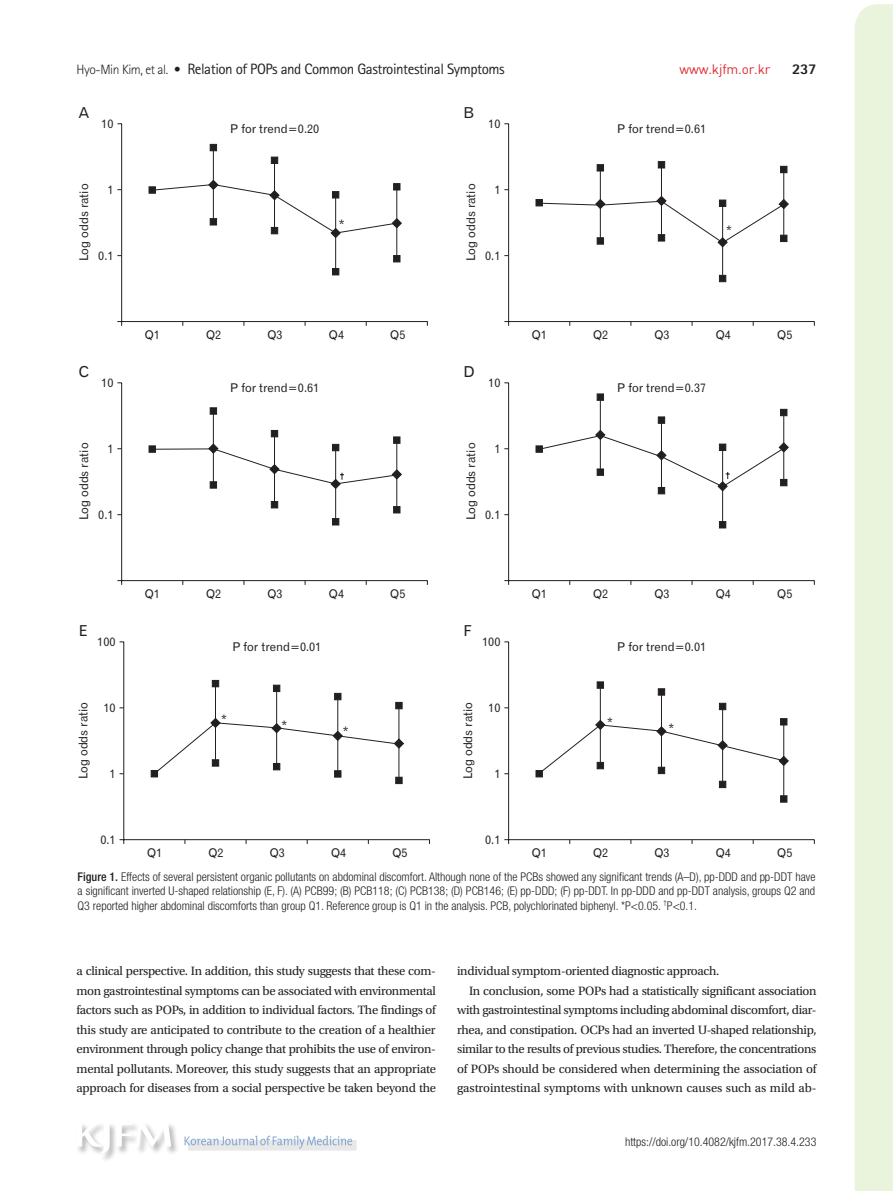
<style>
.page{position:relative;width:893px;height:1191px;background:#fff}
.page>*{position:absolute;margin:0;border:0;box-sizing:border-box;transform-origin:0 0}
.t1{font:15px "Rotis Sans Serif Std";letter-spacing:-.03em;color:#231f20}
.t2{font:15px "Gothic 720 BT Roman B";color:#231f20}
.t3{font:800 15px "Rotis Sans Serif Std";color:#231f20}
.t4{font:13.5px "Dinreg";letter-spacing:-.01em;color:#e02a30}
.t5{font:12.9px "Gothic 720 BT Roman B";color:#231f20}
.t6{font:12.75px/19.5px "Utopia Std";letter-spacing:-.025em;color:#231f20;text-align:justify}
.t7{font:12.75px "Utopia Std";letter-spacing:-.005em;color:#231f20}
.t8{font:300 condensed 12px/14.4px "Helvetica Neue LT Std";color:#231f20;text-align:justify}
.t9{font:12px "Gothic 720 BT Roman B";color:#231f20}
.s1{font-weight:300;font-size:13.5px}
.s2{font-weight:500}
</style>
<div class="page">
<div style="left:855px;top:4px;width:38px;height:1187px;background:#eaf3dc"></div>
<div style="left:188px;top:1140px;width:169px;height:10px;background:#e8e8e9"></div>
<svg style="left:185px;top:1135px;width:167px;height:13px"></svg>
<div style="left:76px;top:1122px;width:104px;height:40px;background:#231f20;opacity:.3"></div>
<svg style="left:77px;top:1122px;width:94px;height:32px"></svg>
<svg style="left:149px;top:186px;width:2px;height:8px"></svg>
<svg style="left:151px;top:123px;width:664px;height:203px"></svg>
<div style="left:536px;top:199px;width:7px;height:7px;background:#231f20;border:1px solid #231f20"></div>
<svg style="left:595px;top:198px;width:11px;height:2px"></svg>
<hr style="left:600px;top:166px;width:1px;height:76px;background:#231f20">
<div style="left:597px;top:164px;width:7px;height:7px;background:#231f20;border:1px solid #231f20"></div>
<svg style="left:656px;top:195px;width:11px;height:5px"></svg>
<hr style="left:661px;top:163px;width:1px;height:76px;background:#231f20">
<div style="left:658px;top:161px;width:7px;height:7px;background:#231f20;border:1px solid #231f20"></div>
<svg style="left:778px;top:198px;width:11px;height:12px"></svg>
<hr style="left:783px;top:168px;width:1px;height:72px;background:#231f20">
<div style="left:780px;top:166px;width:7px;height:7px;background:#231f20;border:1px solid #231f20"></div>
<div style="left:780px;top:235px;width:7px;height:7px;background:#231f20"></div>
<svg style="left:117px;top:200px;width:668px;height:382px"></svg>
<svg style="left:151px;top:382px;width:664px;height:203px"></svg>
<svg style="left:595px;top:429px;width:11px;height:6px"></svg>
<hr style="left:600px;top:397px;width:1px;height:76px;background:#231f20">
<div style="left:597px;top:393px;width:7px;height:8px;background:#231f20;border:1px solid #231f20"></div>
<hr style="left:661px;top:417px;width:1px;height:76px;background:#231f20">
<div style="left:658px;top:416px;width:7px;height:8px;background:#231f20;border:1px solid #231f20"></div>
<svg style="left:785px;top:442px;width:4px;height:11px"></svg>
<hr style="left:783px;top:409px;width:1px;height:76px;background:#231f20">
<div style="left:780px;top:409px;width:7px;height:7px;background:#231f20"></div>
<div style="left:780px;top:479px;width:7px;height:7px;background:#231f20"></div>
<svg style="left:119px;top:435px;width:666px;height:409px"></svg>
<div style="left:151px;top:770px;width:7px;height:7px;background:#231f20;border:1px solid #231f20"></div>
<svg style="left:153px;top:641px;width:662px;height:203px"></svg>
<div style="left:536px;top:770px;width:7px;height:7px;background:#231f20"></div>
<hr style="left:600px;top:686px;width:1px;height:77px;background:#231f20">
<div style="left:597px;top:681px;width:7px;height:7px;background:#231f20;border:1px solid #231f20"></div>
<hr style="left:661px;top:693px;width:1px;height:76px;background:#231f20">
<div style="left:658px;top:688px;width:7px;height:7px;background:#231f20;border:1px solid #231f20"></div>
<hr style="left:722px;top:706px;width:1px;height:78px;background:#231f20">
<div style="left:719px;top:703px;width:7px;height:7px;background:#231f20;border:1px solid #231f20"></div>
<div style="left:719px;top:781px;width:7px;height:7px;background:#231f20;border:1px solid #231f20"></div>
<hr style="left:783px;top:723px;width:1px;height:76px;background:#231f20">
<div style="left:780px;top:795px;width:7px;height:7px;background:#231f20;border:1px solid #231f20"></div>
<svg style="left:538px;top:719px;width:251px;height:55px"></svg>
<p class="t1" style="left:77px;top:60px;width:430px"><span class="s1">Hyo-Min Kim, et al. •</span> Relation of POPs and Common Gastrointestinal Symptoms</p>
<p class="t2" style="left:79px;top:107px;width:12px">A</p>
<p class="t2" style="left:463px;top:107px;width:12px">B</p>
<p class="t9" style="left:101px;top:119px;width:14px">10</p>
<p class="t9" style="left:230px;top:124px;width:90px">P for trend=0.20</p>
<p class="t9" style="left:488px;top:119px;width:14px">10</p>
<p class="t9" style="left:79px;top:261px;width:79px;rotate:-90deg">Log odds ratio</p>
<p class="t9" style="left:466px;top:261px;width:79px;rotate:-90deg">Log odds ratio</p>
<p class="t9" style="left:107px;top:185px;width:8px">1</p>
<p class="t5" style="left:338px;top:219px;width:8px">*</p>
<p class="t9" style="left:98px;top:251px;width:17px">0.1</p>
<p class="t9" style="left:494px;top:185px;width:8px">1</p>
<p class="t9" style="left:485px;top:251px;width:17px">0.1</p>
<p class="t9" style="left:145px;top:330px;width:17px">Q1</p>
<p class="t9" style="left:206px;top:330px;width:17px">Q2</p>
<p class="t9" style="left:268px;top:330px;width:17px">Q3</p>
<p class="t9" style="left:329px;top:330px;width:17px">Q4</p>
<p class="t9" style="left:390px;top:330px;width:17px">Q5</p>
<p class="t2" style="left:79px;top:366px;width:12px">C</p>
<p class="t2" style="left:463px;top:365px;width:13px">D</p>
<p class="t9" style="left:101px;top:378px;width:14px">10</p>
<p class="t9" style="left:230px;top:383px;width:90px">P for trend=0.61</p>
<p class="t9" style="left:488px;top:378px;width:14px">10</p>
<p class="t9" style="left:79px;top:520px;width:79px;rotate:-90deg">Log odds ratio</p>
<p class="t9" style="left:107px;top:444px;width:8px">1</p>
<p class="t9" style="left:98px;top:510px;width:17px">0.1</p>
<p class="t9" style="left:466px;top:520px;width:79px;rotate:-90deg">Log odds ratio</p>
<p class="t9" style="left:494px;top:444px;width:8px">1</p>
<p class="t9" style="left:485px;top:510px;width:17px">0.1</p>
<p class="t9" style="left:145px;top:589px;width:17px">Q1</p>
<p class="t9" style="left:206px;top:589px;width:17px">Q2</p>
<p class="t9" style="left:268px;top:589px;width:17px">Q3</p>
<p class="t9" style="left:329px;top:589px;width:17px">Q4</p>
<p class="t9" style="left:390px;top:589px;width:17px">Q5</p>
<p class="t9" style="left:532px;top:330px;width:17px">Q1</p>
<p class="t9" style="left:532px;top:589px;width:17px">Q1</p>
<p class="t4" style="left:679px;top:61px;width:93px">www.kjfm.or.kr</p>
<p class="t3" style="left:792px;top:60px;width:26px">237</p>
<p class="t9" style="left:617px;top:124px;width:90px">P for trend=0.61</p>
<p class="t5" style="left:726px;top:226px;width:8px">*</p>
<p class="t9" style="left:593px;top:330px;width:17px">Q2</p>
<p class="t9" style="left:655px;top:330px;width:17px">Q3</p>
<p class="t9" style="left:716px;top:330px;width:17px">Q4</p>
<p class="t9" style="left:777px;top:330px;width:17px">Q5</p>
<p class="t9" style="left:617px;top:383px;width:90px">P for trend=0.37</p>
<p class="t9" style="left:593px;top:589px;width:17px">Q2</p>
<p class="t9" style="left:655px;top:589px;width:17px">Q3</p>
<p class="t9" style="left:716px;top:589px;width:17px">Q4</p>
<p class="t9" style="left:777px;top:589px;width:17px">Q5</p>
<p class="t2" style="left:79px;top:624px;width:10px">E</p>
<p class="t2" style="left:463px;top:624px;width:10px">F</p>
<p class="t9" style="left:97px;top:637px;width:20px">100</p>
<p class="t9" style="left:482px;top:637px;width:20px">100</p>
<p class="t9" style="left:232px;top:642px;width:90px">P for trend=0.01</p>
<p class="t9" style="left:617px;top:642px;width:90px">P for trend=0.01</p>
<p class="t9" style="left:78px;top:779px;width:79px;rotate:-90deg">Log odds ratio</p>
<p class="t9" style="left:103px;top:703px;width:14px">10</p>
<p class="t9" style="left:110px;top:769px;width:8px">1</p>
<p class="t9" style="left:100px;top:835px;width:17px">0.1</p>
<p class="t9" style="left:147px;top:847px;width:17px">Q1</p>
<p class="t5" style="left:221px;top:714px;width:8px">*</p>
<p class="t5" style="left:281px;top:720px;width:8px">*</p>
<p class="t5" style="left:342px;top:726px;width:8px">*</p>
<p class="t9" style="left:463px;top:779px;width:79px;rotate:-90deg">Log odds ratio</p>
<p class="t9" style="left:488px;top:703px;width:14px">10</p>
<p class="t9" style="left:494px;top:769px;width:8px">1</p>
<p class="t9" style="left:485px;top:835px;width:17px">0.1</p>
<p class="t9" style="left:208px;top:847px;width:17px">Q2</p>
<p class="t9" style="left:270px;top:847px;width:17px">Q3</p>
<p class="t9" style="left:331px;top:847px;width:17px">Q4</p>
<p class="t9" style="left:392px;top:847px;width:17px">Q5</p>
<p class="t9" style="left:532px;top:847px;width:17px">Q1</p>
<p class="t5" style="left:607px;top:717px;width:8px">*</p>
<p class="t5" style="left:668px;top:723px;width:8px">*</p>
<p class="t9" style="left:593px;top:847px;width:17px">Q2</p>
<p class="t9" style="left:655px;top:847px;width:17px">Q3</p>
<p class="t9" style="left:716px;top:847px;width:17px">Q4</p>
<p class="t9" style="left:777px;top:847px;width:17px">Q5</p>
<p class="t8" style="left:78px;top:869px;width:739px"><span class="s2">Figure 1.</span> Effects of several persistent organic pollutants on abdominal discomfort. Although none of the PCBs showed any significant trends (A–D), pp-DDD and pp-DDT have a significant inverted U-shaped relationship (E, F). (A) PCB99; (B) PCB118; (C) PCB138; (D) PCB146; (E) pp-DDD; (F) pp-DDT. In pp-DDD and pp-DDT analysis, groups Q2 and Q3 reported higher abdominal discomforts than group Q1. Reference group is Q1 in the analysis. PCB, polychlorinated biphenyl. *P&lt;0.05. <sup>†</sup>P&lt;0.1.</p>
<p class="t6" style="left:77px;top:961px;width:361px">a clinical perspective. In addition, this study suggests that these com&shy;mon gastrointestinal symptoms can be associated with environmental factors such as POPs, in addition to individual factors. The findings of this study are anticipated to contribute to the creation of a healthier environment through policy change that prohibits the use of environ&shy;mental pollutants. Moreover, this study suggests that an appropriate approach for diseases from a social perspective be taken beyond the</p>
<p class="t6" style="left:457px;top:961px;width:264px">individual symptom-oriented diagnostic approach.</p>
<p class="t6" style="left:469px;top:981px;width:349px">In conclusion, some POPs had a statistically significant association</p>
<p class="t6" style="left:457px;top:1000px;width:361px">with gastrointestinal symptoms including abdominal discomfort, diar-</p>
<p class="t6" style="left:457px;top:1020px;width:361px">rhea, and constipation. OCPs had an inverted U-shaped relationship,</p>
<p class="t6" style="left:457px;top:1039px;width:361px">similar to the results of previous studies. Therefore, the concentrations</p>
<p class="t6" style="left:457px;top:1059px;width:361px">of POPs should be considered when determining the association of</p>
<p class="t7" style="left:457px;top:1081px;width:361px">gastrointestinal symptoms with unknown causes such as mild ab-</p>
<p class="t8" style="left:625px;top:1134px;width:193px">https://doi.org/10.4082/kjfm.2017.38.4.233</p>
</div>
